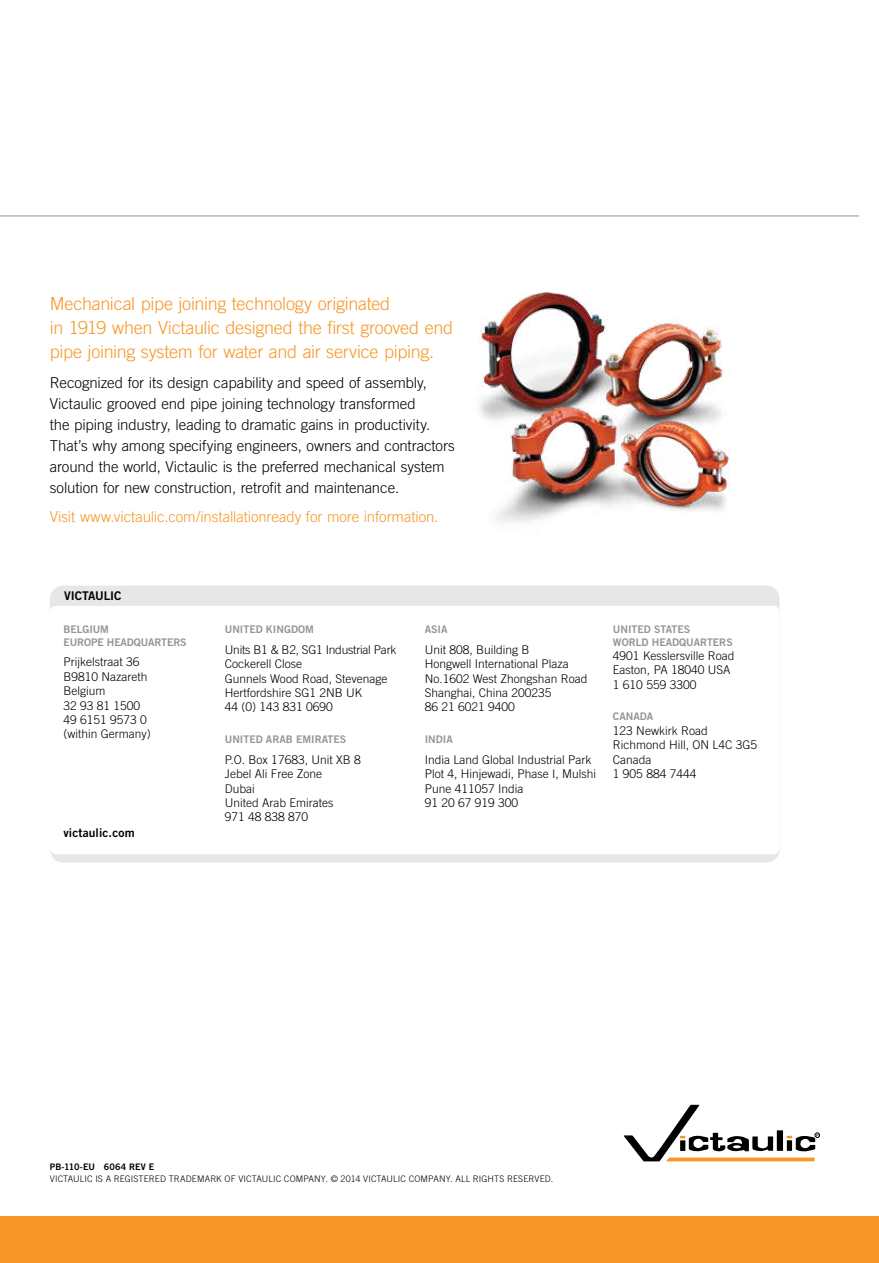
<style>
.page{position:relative;width:879px;height:1263px;background:#fff}
.page>*{position:absolute;margin:0;border:0;box-sizing:border-box;transform-origin:0 0}
.t1{font:300 18px/24px "Trade Gothic LT Std";letter-spacing:-.015em;color:#f89728}
.t2{font:300 15px/21px "Trade Gothic LT Std";letter-spacing:-.005em;color:#000}
.t3{font:300 15px "Trade Gothic LT Std";letter-spacing:-.005em;color:#f89728}
.t4{font:300 12px/14.4px "Trade Gothic LT Std";color:#000}
.t5{font:12px "Trade Gothic Bold Two";letter-spacing:.01em;color:#000}
.t6{font:10.5px/12.6px "Trade Gothic LT Std Bd 2";color:#939598}
.t7{font:300 9px "Trade Gothic LT Std";letter-spacing:.015em;color:#000}
.t8{font:9px "Trade Gothic LT Std Bd 2";letter-spacing:.005em;color:#000}
</style>
<div class="page">
<img style="left:479px;top:292px;width:251px;height:230px">
<svg style="left:623px;top:1105px;width:196px;height:56px"></svg>
<hr style="left:0;top:216px;width:858px;height:1px;background:#939598">
<div style="left:0;top:1216px;width:878px;height:47px;background:#f89728"></div>
<div style="left:50px;top:585px;width:729px;height:278px;background:#e6e7e8;border-radius:14px"></div>
<div style="left:50px;top:606px;width:729px;height:248px;background:#fff;border-radius:6px"></div>
<h1 class="t1" style="left:50px;top:291px;width:404px">Mechanical pipe joining technology originated<br>in 1919 when Victaulic designed the first grooved end pipe joining system for water and air service piping.</h1>
<p class="t2" style="left:50px;top:372px;width:406px">Recognized for its design capability and speed of assembly, Victaulic grooved end pipe joining technology transformed<br>the piping industry, leading to dramatic gains in productivity.<br>That’s why among specifying engineers, owners and contractors around the world, Victaulic is the preferred mechanical system solution for new construction, retrofit and maintenance.</p>
<p class="t3" style="left:50px;top:508px;width:390px">Visit www.victaulic.com/installationready for more information.</p>
<p class="t5" style="left:64px;top:588px;width:59px">VICTAULIC</p>
<p class="t6" style="left:63px;top:623px;width:125px">BELGIUM<br>EUROPE HEADQUARTERS</p>
<p class="t4" style="left:63px;top:655px;width:89px">Prijkelstraat 36<br>B9810 Nazareth<br>Belgium<br>32 93 81 1500<br>49 6151 9573 0 (within Germany)</p>
<p class="t5" style="left:63px;top:825px;width:73px">victaulic.com</p>
<p class="t6" style="left:225px;top:623px;width:90px">UNITED KINGDOM</p>
<p class="t4" style="left:225px;top:642px;width:173px">Units B1 &amp; B2, SG1 Industrial Park<br>Cockerell Close<br>Gunnels Wood Road, Stevenage<br>Hertfordshire SG1 2NB UK<br>44 (0) 143 831 0690</p>
<p class="t6" style="left:225px;top:733px;width:123px">UNITED ARAB EMIRATES</p>
<p class="t4" style="left:225px;top:752px;width:137px">P.O. Box 17683, Unit XB 8<br>Jebel Ali Free Zone<br>Dubai<br>United Arab Emirates<br>971 48 838 870</p>
<p class="t6" style="left:424px;top:623px;width:24px">ASIA</p>
<p class="t4" style="left:424px;top:642px;width:164px">Unit 808, Building B<br>Hongwell International Plaza<br>No.1602 West Zhongshan Road<br>Shanghai, China 200235<br>86 21 6021 9400</p>
<p class="t6" style="left:424px;top:733px;width:29px">INDIA</p>
<p class="t4" style="left:424px;top:752px;width:173px">India Land Global Industrial Park<br>Plot 4, Hinjewadi, Phase I, Mulshi<br>Pune 411057 India<br>91 20 67 919 300</p>
<p class="t6" style="left:612px;top:623px;width:121px">UNITED STATES<br>WORLD HEADQUARTERS</p>
<p class="t4" style="left:612px;top:648px;width:123px">4901 Kesslersville Road<br>Easton, PA 18040 USA<br>1 610 559 3300</p>
<p class="t6" style="left:612px;top:710px;width:42px">CANADA</p>
<p class="t4" style="left:612px;top:723px;width:146px">123 Newkirk Road<br>Richmond Hill, ON L4C 3G5<br>Canada<br>1 905 884 7444</p>
<p class="t8" style="left:50px;top:1161px;width:106px">PB-110-EU 6064 REV E</p>
<p class="t7" style="left:50px;top:1173px;width:505px">VICTAULIC IS A REGISTERED TRADEMARK OF VICTAULIC COMPANY. © 2014 VICTAULIC COMPANY. ALL RIGHTS RESERVED.</p>
</div>
